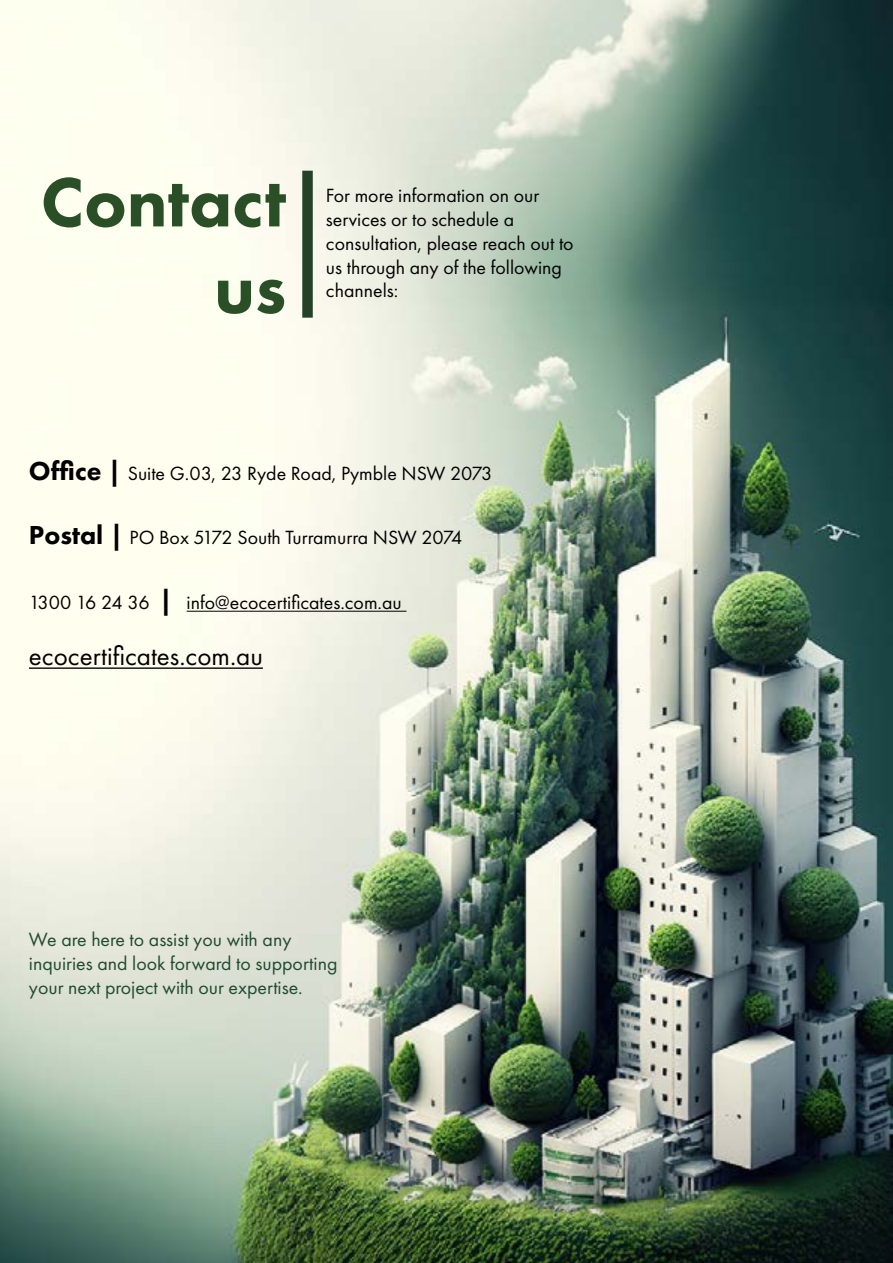
<style>
.page{position:relative;width:893px;height:1263px;background:#fff}
.page>*{position:absolute;margin:0;border:0;box-sizing:border-box;transform-origin:0 0}
.t1{font:800 72px/86.4px "Futura PT";color:#2a4f27;text-align:right}
.t2{font:27px "Futura PT";color:#000}
.t3{font:19.8px/23.9px "Futura PT";color:#000}
.t4{font:19.8px/23.9px "Futura PT";color:#204b2f}
.s1{font-weight:800;font-size:27px}
</style>
<div class="page">
<img style="left:0;top:0;width:893px;height:1263px">
<div style="left:302px;top:171px;width:11px;height:147px;background:#244228"></div>
<hr style="left:187px;top:611px;width:219px;height:1px;background:#000">
<hr style="left:29px;top:667px;width:234px;height:2px;background:#000">
<h1 class="t1" style="left:41px;top:158px;width:247px">Contact us</h1>
<p class="t3" style="left:326px;top:183px;width:249px">For more information on our services or to schedule a consultation, please reach out to us through any of the following channels:</p>
<p class="t3" style="left:29px;top:461px;width:465px"><span class="s1">Office |</span> Suite G.03, 23 Ryde Road, Pymble NSW 2073</p>
<p class="t3" style="left:29px;top:526px;width:435px"><span class="s1">Postal |</span> PO Box 5172 South Turramurra NSW 2074</p>
<p class="t3" style="left:29px;top:591px;width:374px">1300 16 24 36 <span class="s1">|</span> info@ecocertificates.com.au</p>
<h2 class="t2" style="left:29px;top:640px;width:235px">ecocertificates.com.au</h2>
<p class="t4" style="left:29px;top:928px;width:310px">We are here to assist you with any inquiries and look forward to supporting your next project with our expertise.</p>
</div>
